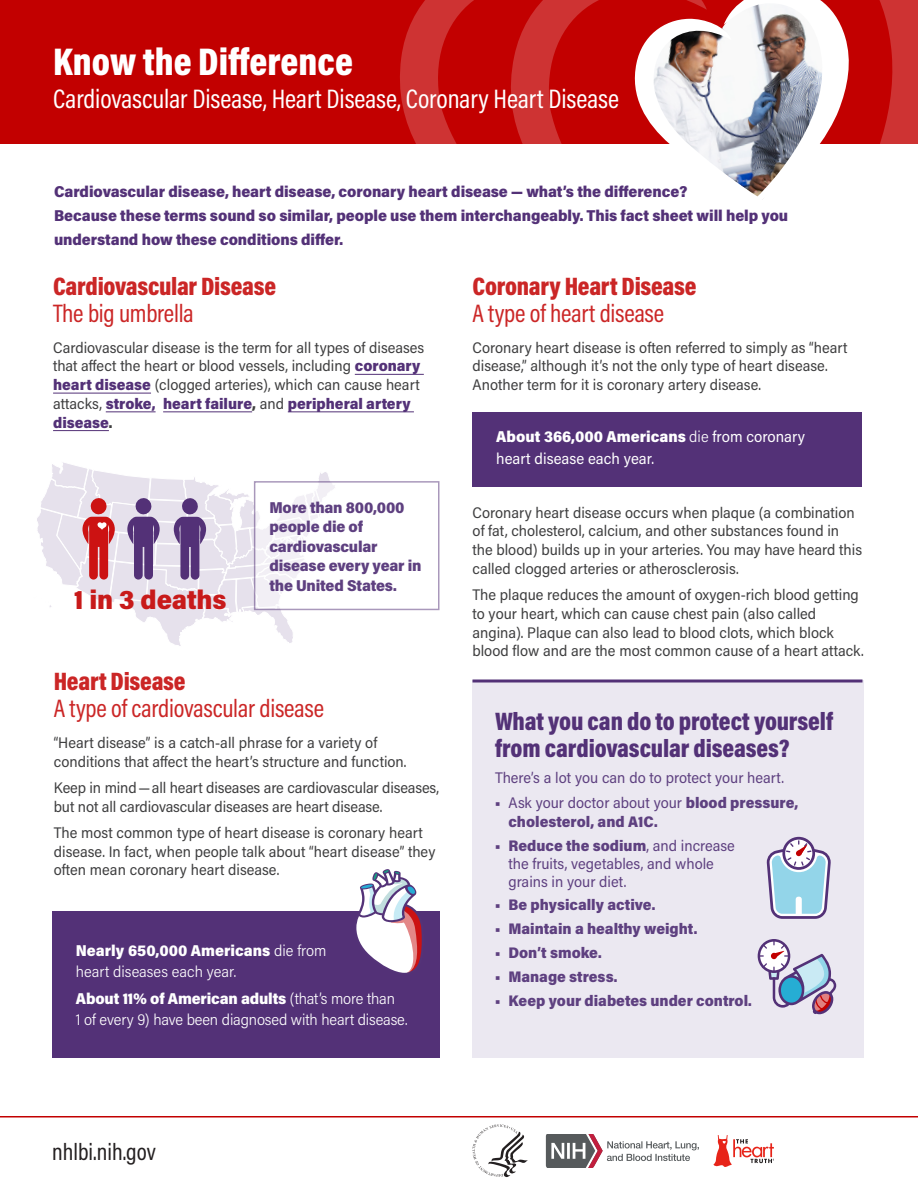
<style>
.page{position:relative;width:918px;height:1188px;background:#fff}
.page>*{position:absolute;margin:0;border:0;box-sizing:border-box;transform-origin:0 0}
.t1{font:900 39px "Acumin Pro Cond";color:#fff}
.t2{font:27px "Acumin Pro Cond";letter-spacing:-.005em;color:#fff}
.t3{font:900 27px "Acumin Pro Semi Cond";letter-spacing:-.005em;color:#c81a1a}
.t4{font:900 25.5px/27px "Acumin Pro Cond";letter-spacing:-.01em;color:#cb2626}
.t5{font:900 25.5px/27px "Acumin Pro Cond";letter-spacing:-.005em;color:#533177}
.t6{font:25.5px/27px "Acumin Pro Cond";letter-spacing:-.01em;color:#cb2626}
.t7{font:24px "Acumin Pro Cond";color:#231f20}
.t8{font:900 15.75px/24px "Acumin Pro Semi Cond";letter-spacing:-.005em;color:#533177}
.t9{font:300 15.75px/21px "Acumin Pro Semi Cond";letter-spacing:-.005em;color:#fff}
.t10{font:900 15.75px/19.5px "Acumin Pro Semi Cond";letter-spacing:-.01em;color:#5e4080}
.t11{font:15.75px/22.5px "Acumin Pro Semi Cond";color:#fff}
.t12{font:15.3px/18.8px "Acumin Pro Semi Cond";color:#3e3e3f}
.t13{font:900 15.3px/18px "Acumin Pro Semi Cond";color:#5e4080}
.t14{font:15.3px/18px "Acumin Pro Semi Cond";color:#5e4080}
.s1{font-weight:400}
.s2{font-weight:900;color:#533177}
.s3{font-weight:900}
.s4{font-weight:300}
</style>
<div class="page">
<div style="left:0;top:0;width:918px;height:162px;background:#c20000"></div>
<svg style="left:383px;top:0;width:102px;height:145px"></svg>
<div style="left:0;top:145px;width:918px;height:269px;background:#fff"></div>
<svg style="left:485px;top:0;width:433px;height:200px"></svg>
<hr style="left:355px;top:374px;width:69px;height:1px;background:#533177">
<hr style="left:53px;top:393px;width:98px;height:1px;background:#533177">
<hr style="left:106px;top:411px;width:50px;height:1px;background:#533177">
<hr style="left:163px;top:411px;width:89px;height:1px;background:#533177">
<hr style="left:288px;top:411px;width:126px;height:1px;background:#533177">
<hr style="left:53px;top:430px;width:56px;height:1px;background:#533177">
<hr style="left:0;top:1116px;width:918px;height:2px;background:#c20000">
<div style="left:52px;top:912px;width:387px;height:146px;background:#533177"></div>
<div style="left:472px;top:412px;width:390px;height:75px;background:#533177"></div>
<div style="left:472px;top:680px;width:392px;height:378px;background:#ebe8f1"></div>
<svg style="left:767px;top:837px;width:64px;height:82px"></svg>
<svg style="left:758px;top:939px;width:78px;height:75px"></svg>
<svg style="left:37px;top:462px;width:300px;height:184px"></svg>
<svg style="left:353px;top:869px;width:72px;height:104px"></svg>
<hr style="left:472px;top:680px;width:390px;height:2px;background:#533177">
<svg style="left:472px;top:1124px;width:56px;height:53px"></svg>
<svg style="left:546px;top:1134px;width:153px;height:34px"></svg>
<svg style="left:714px;top:1135px;width:60px;height:32px"></svg>
<h1 class="t1" style="left:53px;top:37px;width:301px">Know the Difference</h1>
<p class="t2" style="left:53px;top:82px;width:567px">Cardiovascular Disease, Heart Disease, Coronary Heart Disease</p>
<p class="t8" style="left:54px;top:179px;width:736px">Cardiovascular disease, heart disease, coronary heart disease — what’s the difference?<br>Because these terms sound so similar, people use them interchangeably. This fact sheet will help you understand how these conditions differ.</p>
<h2 class="t4" style="left:53px;top:272px;width:224px">Cardiovascular Disease<br><span class="s1">The big umbrella</span></h2>
<p class="t12" style="left:53px;top:337px;width:373px">Cardiovascular disease is the term for all types of diseases that affect the heart or blood vessels, including <span class="s2">coronary heart disease</span> (clogged arteries), which can cause heart attacks, <span class="s2">stroke, heart failure</span><span class="s3">,</span> and <span class="s2">peripheral artery disease</span><span class="s3">.</span></p>
<h2 class="t4" style="left:472px;top:272px;width:226px">Coronary Heart Disease<br><span class="s1">A type of heart disease</span></h2>
<p class="t12" style="left:472px;top:337px;width:377px">Coronary heart disease is often referred to simply as “heart disease,” although it’s not the only type of heart disease.<br>Another term for it is coronary artery disease.</p>
<p class="t11" style="left:496px;top:424px;width:310px"><span class="s3">About 366,000 Americans</span> <span class="s4">die</span> from coronary heart disease each year.</p>
<p class="t12" style="left:472px;top:502px;width:391px">Coronary heart disease occurs when plaque (a combination of fat, cholesterol, calcium, and other substances found in the blood) builds up in your arteries. You may have heard this called clogged arteries or atherosclerosis.</p>
<p class="t12" style="left:472px;top:585px;width:393px">The plaque reduces the amount of oxygen-rich blood getting to your heart, which can cause chest pain (also called angina). Plaque can also lead to blood clots, which block blood flow and are the most common cause of a heart attack.</p>
<p class="t10" style="left:269px;top:497px;width:154px">More than 800,000 people die of cardiovascular disease every year in the United States.</p>
<p class="t3" style="left:74px;top:581px;width:154px">1 in 3 deaths</p>
<h2 class="t6" style="left:54px;top:667px;width:272px"><span class="s3">Heart Disease<br></span>A type of cardiovascular disease</h2>
<p class="t12" style="left:54px;top:733px;width:354px">“Heart disease” is a catch-all phrase for a variety of conditions that affect the heart’s structure and function.</p>
<p class="t12" style="left:54px;top:778px;width:387px">Keep in mind — all heart diseases are cardiovascular diseases, but not all cardiovascular diseases are heart disease.</p>
<p class="t12" style="left:54px;top:823px;width:383px">The most common type of heart disease is coronary heart disease. In fact, when people talk about “heart disease” they often mean coronary heart disease.</p>
<p class="t9" style="left:76px;top:939px;width:252px"><span class="s3">Nearly 650,000 Americans</span> die from heart diseases each year.</p>
<p class="t9" style="left:76px;top:987px;width:333px"><span class="s3">About 11% of American adults</span> (that’s more than<br>1 of every 9) have been diagnosed with heart disease.</p>
<p class="t7" style="left:52px;top:1136px;width:105px">nhlbi.nih.gov</p>
<h2 class="t5" style="left:495px;top:707px;width:340px">What you can do to protect yourself from cardiovascular diseases?</h2>
<p class="t14" style="left:495px;top:768px;width:291px">There’s a lot you can do to protect your heart.</p>
<p class="t13" style="left:508px;top:793px;width:291px;text-indent:-13px">• <span class="s1">Ask your doctor about your</span> blood pressure, cholesterol, and A1C.</p>
<p class="t14" style="left:508px;top:836px;width:228px;text-indent:-13px"><span class="s3">• Reduce the sodium</span>, and increase the fruits, vegetables, and whole grains in your diet.</p>
<p class="t13" style="left:495px;top:895px;width:162px">• Be physically active.</p>
<p class="t13" style="left:495px;top:919px;width:204px">• Maintain a healthy weight.</p>
<p class="t13" style="left:495px;top:943px;width:108px">• Don’t smoke.</p>
<p class="t13" style="left:495px;top:967px;width:124px">• Manage stress.</p>
<p class="t13" style="left:495px;top:991px;width:258px">• Keep your diabetes under control.</p>
</div>
